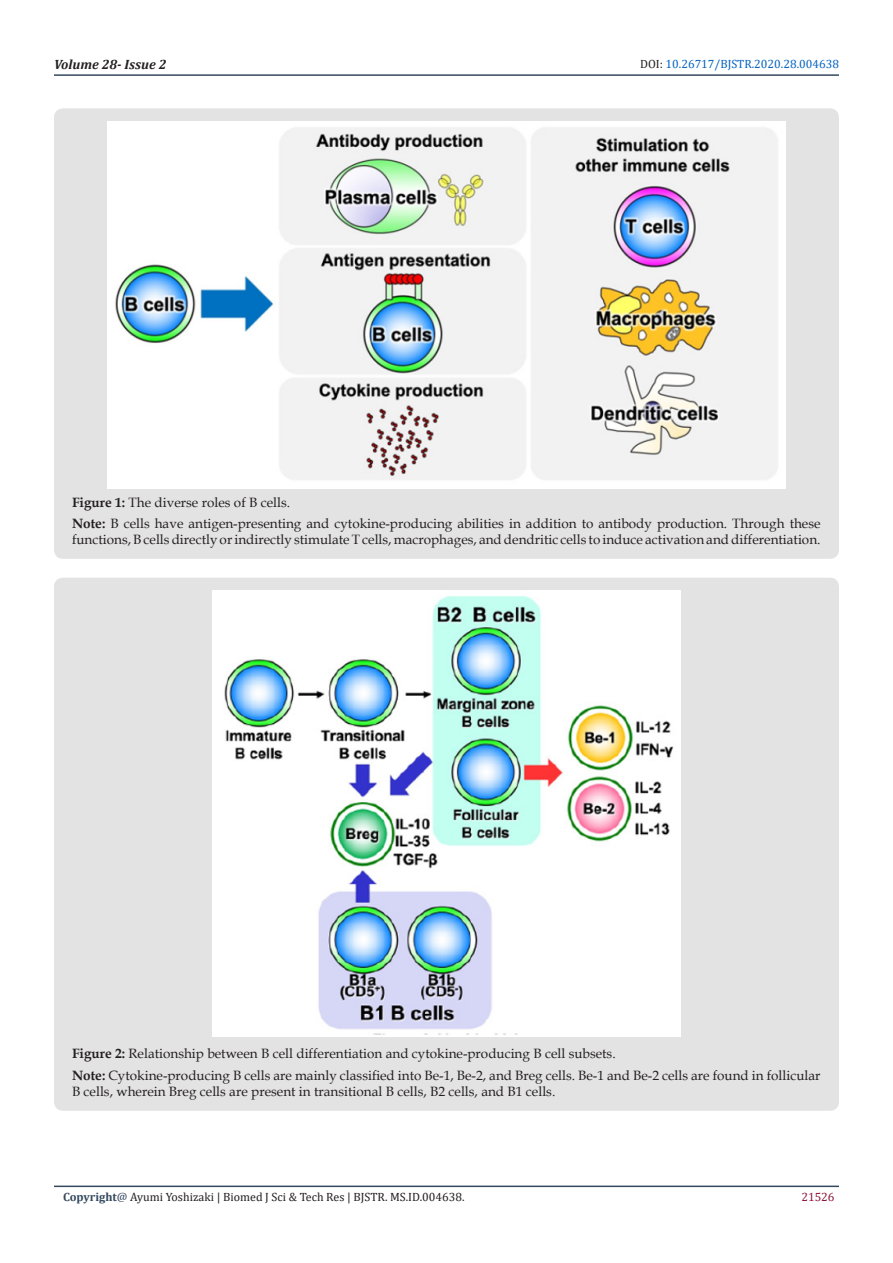
<style>
.page{position:relative;width:893px;height:1263px;background:#fff}
.page>*{position:absolute;margin:0;border:0;box-sizing:border-box;transform-origin:0 0}
.t1{font:13.5px/20.7px "Book Antiqua";color:#231f20}
.t2{font:italic 700 13.5px "Cambria";color:#231f20}
.t3{font:12px "Cambria";color:#231f20}
.t4{font:12px "Cambria";color:#0563c1}
.t5{font:12px "Cambria";color:#8f133a}
.s1{color:#231f20}
.s2{font-weight:700}
.s3{font-weight:700;color:#34495e}
.s4{color:#34495e}
</style>
<div class="page">
<hr style="left:54px;top:1185px;width:785px;height:2px;background:#34495e">
<hr style="left:54px;top:74px;width:785px;height:2px;background:#34495e">
<div style="left:54px;top:108px;width:785px;height:451px;background:#e3e3e3;border-radius:9px"></div>
<img style="left:107px;top:122px;width:678px;height:366px">
<div style="left:54px;top:578px;width:785px;height:533px;background:#e3e3e3;border-radius:9px"></div>
<img style="left:212px;top:591px;width:469px;height:445px">
<p class="t2" style="left:54px;top:55px;width:114px">Volume 28- Issue 2</p>
<p class="t4" style="left:640px;top:57px;width:200px"><span class="s1">DOI:</span> 10.26717/BJSTR.2020.28.004638</p>
<p class="t1" style="left:72px;top:492px;width:750px"><span class="s2">Figure 1:</span> The diverse roles of B cells.<br><span class="s2">Note:</span> B cells have antigen-presenting and cytokine-producing abilities in addition to antibody production. Through these</p>
<p class="t1" style="left:72px;top:529px;width:750px">functions, B cells directly or indirectly stimulate T cells, macrophages, and dendritic cells to induce activation and differentiation.</p>
<p class="t1" style="left:72px;top:1042px;width:750px;line-height:22.2px"><span class="s2">Figure 2:</span> Relationship between B cell differentiation and cytokine-producing B cell subsets.<br><span class="s2">Note:</span> Cytokine-producing B cells are mainly classified into Be-1, Be-2, and Breg cells. Be-1 and Be-2 cells are found in follicular</p>
<p class="t1" style="left:72px;top:1081px;width:485px">B cells, wherein Breg cells are present in transitional B cells, B2 cells, and B1 cells.</p>
<p class="t3" style="left:63px;top:1190px;width:403px"><span class="s3">Copyright</span><span class="s4">@</span> Ayumi Yoshizaki | Biomed J Sci &amp; Tech Res | BJSTR. MS.ID.004638.</p>
<p class="t5" style="left:801px;top:1190px;width:35px">21526</p>
</div>
